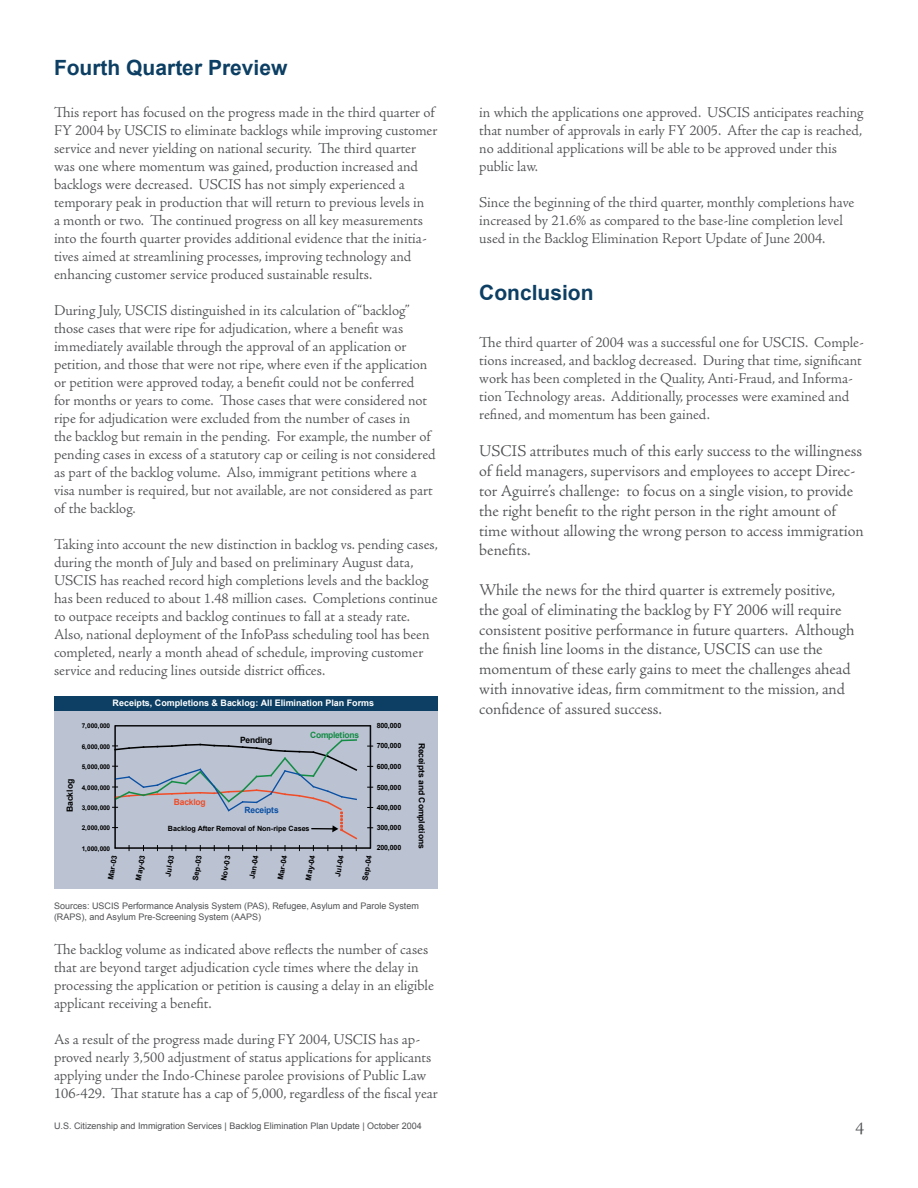
<style>
.page{position:relative;width:918px;height:1188px;background:#fff}
.page>*{position:absolute;margin:0;border:0;box-sizing:border-box;transform-origin:0 0}
.t1{font:700 21px "Arial";color:#0c3f63}
.t2{font:300 18px "Adobe Jenson Pro";color:#505154}
.t3{font:300 16.5px/19.8px "Adobe Jenson Pro";letter-spacing:-.005em;color:#505154}
.t4{font:300 15px/18px "Adobe Jenson Pro";letter-spacing:-.005em;color:#505154}
.t5{font:9px/10.8px "Arial";color:#505154}
.t6{font:700 9px "Arial";color:#fff}
.t7{font:700 8.55px "Arial";letter-spacing:-.02em;color:#138c44}
.t8{font:700 8.55px "Arial";letter-spacing:-.025em;color:#094fa3}
.t9{font:700 8.55px "Arial";letter-spacing:-.025em;color:#f04c27}
.t10{font:700 8.55px "Arial";letter-spacing:-.02em;color:#000}
.t11{font:700 8.4px "Arial";letter-spacing:-.02em;color:#000}
.t12{font:700 7.5px "Arial";color:#000}
.t13{font:700 7.2px "Arial";letter-spacing:-.025em;color:#000}
.t14{font:700 7.2px "Arial";letter-spacing:-.005em;color:#000}
.t15{font:700 6.6px "Arial";letter-spacing:-.015em;color:#000}
</style>
<div class="page">
<div style="left:55px;top:696px;width:383px;height:15px;background:#0c3f63"></div>
<div style="left:55px;top:711px;width:383px;height:177px;background:#bbc3d3"></div>
<div style="left:115px;top:725px;width:256px;height:124px;border:1px solid #000"></div>
<svg style="left:113px;top:738px;width:245px;height:102px"></svg>
<h1 class="t1" style="left:54px;top:54px;width:235px">Fourth Quarter Preview</h1>
<p class="t4" style="left:54px;top:104px;width:385px">This report has focused on the progress made in the third quarter of FY 2004 by USCIS to eliminate backlogs while improving customer service and never yielding on national security. The third quarter was one where momentum was gained, production increased and backlogs were decreased. USCIS has not simply experienced a temporary peak in production that will return to previous levels in<br>a month or two. The continued progress on all key measurements into the fourth quarter provides additional evidence that the initia&shy;tives aimed at streamlining processes, improving technology and enhancing customer service produced sustainable results.</p>
<p class="t4" style="left:54px;top:302px;width:383px">During July, USCIS distinguished in its calculation of “backlog” those cases that were ripe for adjudication, where a benefit was immediately available through the approval of an application or petition, and those that were not ripe, where even if the application or petition were approved today, a benefit could not be conferred<br>for months or years to come. Those cases that were considered not ripe for adjudication were excluded from the number of cases in<br>the backlog but remain in the pending. For example, the number of pending cases in excess of a statutory cap or ceiling is not considered as part of the backlog volume. Also, immigrant petitions where a visa number is required, but not available, are not considered as part of the backlog.</p>
<p class="t4" style="left:54px;top:536px;width:385px">Taking into account the new distinction in backlog vs. pending cases, during the month of July and based on preliminary August data, USCIS has reached record high completions levels and the backlog has been reduced to about 1.48 million cases. Completions continue to outpace receipts and backlog continues to fall at a steady rate.<br>Also, national deployment of the InfoPass scheduling tool has been completed, nearly a month ahead of schedule, improving customer service and reducing lines outside district offices.</p>
<p class="t6" style="left:113px;top:697px;width:263px">Receipts, Completions &amp; Backlog: All Elimination Plan Forms</p>
<p class="t15" style="left:82px;top:722px;width:30px">7,000,000</p>
<p class="t15" style="left:82px;top:742px;width:30px">6,000,000</p>
<p class="t10" style="left:240px;top:735px;width:34px">Pending</p>
<p class="t7" style="left:310px;top:729px;width:51px">Completions</p>
<p class="t13" style="left:377px;top:721px;width:26px">800,000</p>
<p class="t13" style="left:377px;top:741px;width:26px">700,000</p>
<p class="t15" style="left:82px;top:762px;width:30px">5,000,000</p>
<p class="t13" style="left:377px;top:761px;width:26px">600,000</p>
<p class="t11" style="left:64px;top:812px;width:34px;rotate:-90deg">Backlog</p>
<p class="t15" style="left:82px;top:783px;width:30px">4,000,000</p>
<p class="t15" style="left:82px;top:803px;width:30px">3,000,000</p>
<p class="t9" style="left:174px;top:796px;width:33px">Backlog</p>
<p class="t8" style="left:245px;top:805px;width:36px">Receipts</p>
<p class="t13" style="left:377px;top:782px;width:26px">500,000</p>
<p class="t13" style="left:377px;top:803px;width:26px">400,000</p>
<p class="t15" style="left:82px;top:824px;width:30px">2,000,000</p>
<p class="t14" style="left:168px;top:823px;width:143px">Backlog After Removal of Non-ripe Cases</p>
<p class="t13" style="left:377px;top:823px;width:26px">300,000</p>
<p class="t15" style="left:82px;top:844px;width:30px">1,000,000</p>
<p class="t13" style="left:377px;top:843px;width:26px">200,000</p>
<p class="t12" style="left:106px;top:879px;width:26px;rotate:-80deg">Mar-03</p>
<p class="t12" style="left:133px;top:880px;width:27px;rotate:-80deg">May-03</p>
<p class="t12" style="left:163px;top:876px;width:23px;rotate:-80deg">Jul-03</p>
<p class="t12" style="left:190px;top:880px;width:27px;rotate:-80deg">Sep-03</p>
<p class="t12" style="left:219px;top:880px;width:27px;rotate:-80deg">Nov-03</p>
<p class="t12" style="left:247px;top:878px;width:26px;rotate:-80deg">Jan-04</p>
<p class="t12" style="left:275px;top:879px;width:26px;rotate:-80deg">Mar-04</p>
<p class="t12" style="left:303px;top:880px;width:27px;rotate:-80deg">May-04</p>
<p class="t12" style="left:333px;top:876px;width:23px;rotate:-80deg">Jul-04</p>
<p class="t12" style="left:360px;top:880px;width:27px;rotate:-80deg">Sep-04</p>
<p class="t11" style="left:427px;top:743px;width:108px;rotate:90deg">Receipts and Completions</p>
<p class="t5" style="left:54px;top:901px;width:366px">Sources: USCIS Performance Analysis System (PAS), Refugee, Asylum and Parole System (RAPS), and Asylum Pre-Screening System (AAPS)</p>
<p class="t4" style="left:54px;top:941px;width:381px">The backlog volume as indicated above reflects the number of cases that are beyond target adjudication cycle times where the delay in processing the application or petition is causing a delay in an eligible applicant receiving a benefit.</p>
<p class="t4" style="left:54px;top:1031px;width:385px">As a result of the progress made during FY 2004, USCIS has ap&shy;proved nearly 3,500 adjustment of status applications for applicants applying under the Indo-Chinese parolee provisions of Public Law 106-429. That statute has a cap of 5,000, regardless of the fiscal year</p>
<p class="t5" style="left:54px;top:1121px;width:369px">U.S. Citizenship and Immigration Services | Backlog Elimination Plan Update | October 2004</p>
<p class="t4" style="left:479px;top:104px;width:386px">in which the applications one approved. USCIS anticipates reaching that number of approvals in early FY 2005. After the cap is reached, no additional applications will be able to be approved under this public law.</p>
<p class="t4" style="left:479px;top:194px;width:377px">Since the beginning of the third quarter, monthly completions have increased by 21.6% as compared to the base-line completion level used in the Backlog Elimination Report Update of June 2004.</p>
<h1 class="t1" style="left:479px;top:279px;width:116px">Conclusion</h1>
<p class="t4" style="left:479px;top:333px;width:386px">The third quarter of 2004 was a successful one for USCIS. Comple&shy;tions increased, and backlog decreased. During that time, significant work has been completed in the Quality, Anti-Fraud, and Informa&shy;tion Technology areas. Additionally, processes were examined and refined, and momentum has been gained.</p>
<p class="t3" style="left:479px;top:442px;width:386px">USCIS attributes much of this early success to the willingness of field managers, supervisors and employees to accept Direc&shy;tor Aguirre’s challenge: to focus on a single vision, to provide the right benefit to the right person in the right amount of time without allowing the wrong person to access immigration benefits.</p>
<p class="t3" style="left:479px;top:580px;width:377px">While the news for the third quarter is extremely positive, the goal of eliminating the backlog by FY 2006 will require consistent positive performance in future quarters. Although the finish line looms in the distance, USCIS can use the momentum of these early gains to meet the challenges ahead with innovative ideas, firm commitment to the mission, and confidence of assured success.</p>
<p class="t2" style="left:855px;top:1118px;width:10px">4</p>
</div>
